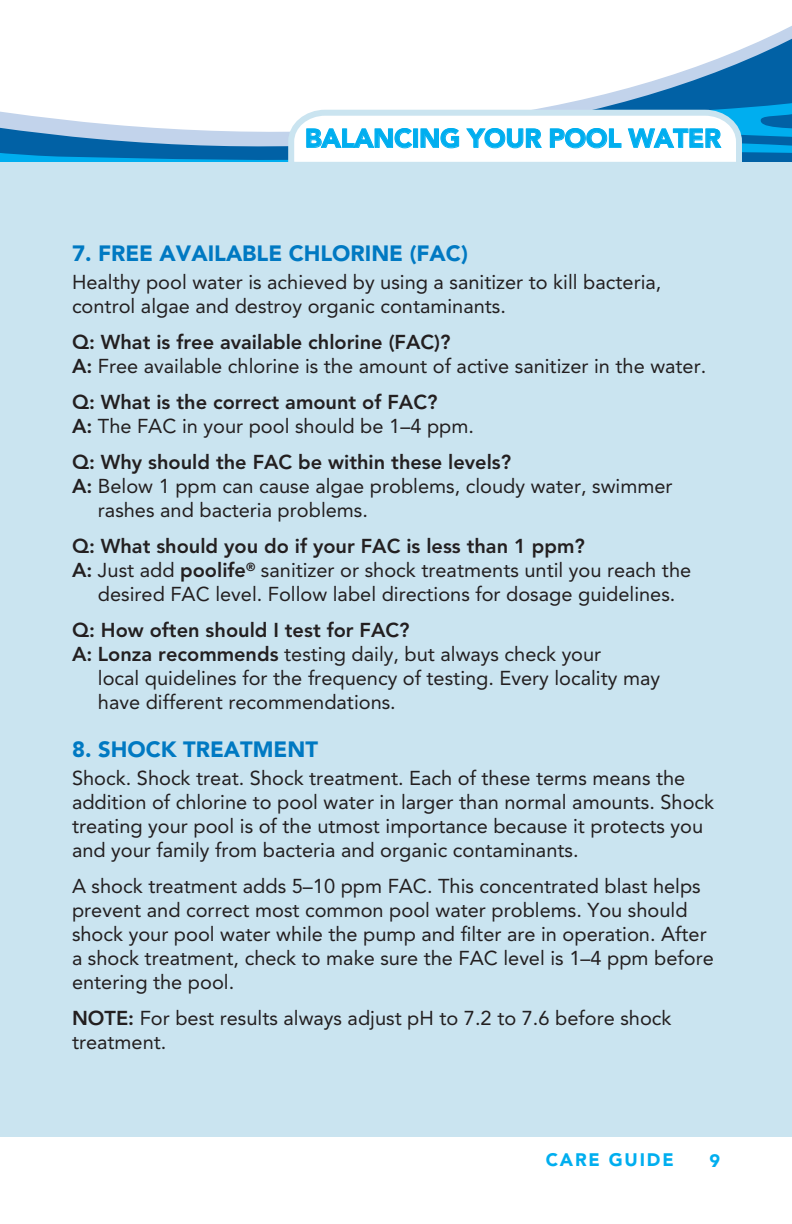
<style>
.page{position:relative;width:792px;height:1224px;background:#fff}
.page>*{position:absolute;margin:0;border:0;box-sizing:border-box;transform-origin:0 0}
.t1{font:900 26px "Avenir";letter-spacing:-.01em;color:#00aeef}
.t2{font:900 22px "Avenir";color:#0079c2}
.t3{font:20px/24px "Avenir";color:#231f20}
.t4{font:800 20px/24px "Avenir";color:#231f20}
.t5{font:900 18px "Avenir";letter-spacing:.1em;color:#00aeef}
.s1{font-weight:800}
.s2{font-weight:400}
</style>
<div class="page">
<svg style="left:585px;top:26px;width:207px;height:73px"></svg>
<div style="left:0;top:162px;width:792px;height:975px;background:#cae4f0"></div>
<svg style="left:0;top:99px;width:792px;height:63px"></svg>
<h1 class="t1" style="left:305px;top:123px;width:417px">BALANCING YOUR POOL WATER</h1>
<p class="t2" style="left:72px;top:240px;width:397px">7. FREE AVAILABLE CHLORINE (FAC)</p>
<p class="t3" style="left:72px;top:270px;width:591px">Healthy pool water is achieved by using a sanitizer to kill bacteria, control algae and destroy organic contaminants.</p>
<p class="t3" style="left:72px;top:330px;width:636px"><span class="s1">Q: What is free available chlorine (FAC)?<br>A:</span> Free available chlorine is the amount of active sanitizer in the water.</p>
<p class="t4" style="left:72px;top:390px;width:404px">Q: What is the correct amount of FAC?<br>A: <span class="s2">The FAC in your pool should be 1–4 ppm.</span></p>
<p class="t4" style="left:72px;top:450px;width:441px">Q: Why should the FAC be within these levels?</p>
<p class="t3" style="left:72px;top:474px;width:602px"><span class="s1">A:</span> Below 1 ppm can cause algae problems, cloudy water, swimmer</p>
<p class="t3" style="left:98px;top:498px;width:272px">rashes and bacteria problems.</p>
<p class="t4" style="left:72px;top:534px;width:514px">Q: What should you do if your FAC is less than 1 ppm?</p>
<p class="t3" style="left:72px;top:558px;width:621px"><span class="s1">A:</span> Just add <span class="s1">poolife</span><sup>®</sup> sanitizer or shock treatments until you reach the</p>
<p class="t3" style="left:98px;top:582px;width:579px">desired FAC level. Follow label directions for dosage guidelines.</p>
<p class="t4" style="left:72px;top:618px;width:339px">Q: How often should I test for FAC?</p>
<p class="t3" style="left:72px;top:642px;width:531px"><span class="s1">A: Lonza recommends</span> testing daily, but always check your</p>
<p class="t3" style="left:98px;top:666px;width:564px">local quidelines for the frequency of testing. Every locality may</p>
<p class="t3" style="left:98px;top:690px;width:299px">have different recommendations.</p>
<p class="t2" style="left:72px;top:736px;width:248px">8. SHOCK TREATMENT</p>
<p class="t3" style="left:72px;top:766px;width:644px">Shock. Shock treat. Shock treatment. Each of these terms means the addition of chlorine to pool water in larger than normal amounts. Shock treating your pool is of the utmost importance because it protects you and your family from bacteria and organic contaminants.</p>
<p class="t3" style="left:72px;top:874px;width:643px">A shock treatment adds 5–10 ppm FAC. This concentrated blast helps prevent and correct most common pool water problems. You should shock your pool water while the pump and filter are in operation. After a shock treatment, check to make sure the FAC level is 1–4 ppm before entering the pool.</p>
<p class="t3" style="left:72px;top:1006px;width:601px"><span class="s1">NOTE:</span> For best results always adjust pH to 7.2 to 7.6 before shock treatment.</p>
<p class="t5" style="left:546px;top:1149px;width:129px">CARE GUIDE</p>
<p class="t5" style="left:709px;top:1149px;width:12px">9</p>
</div>
